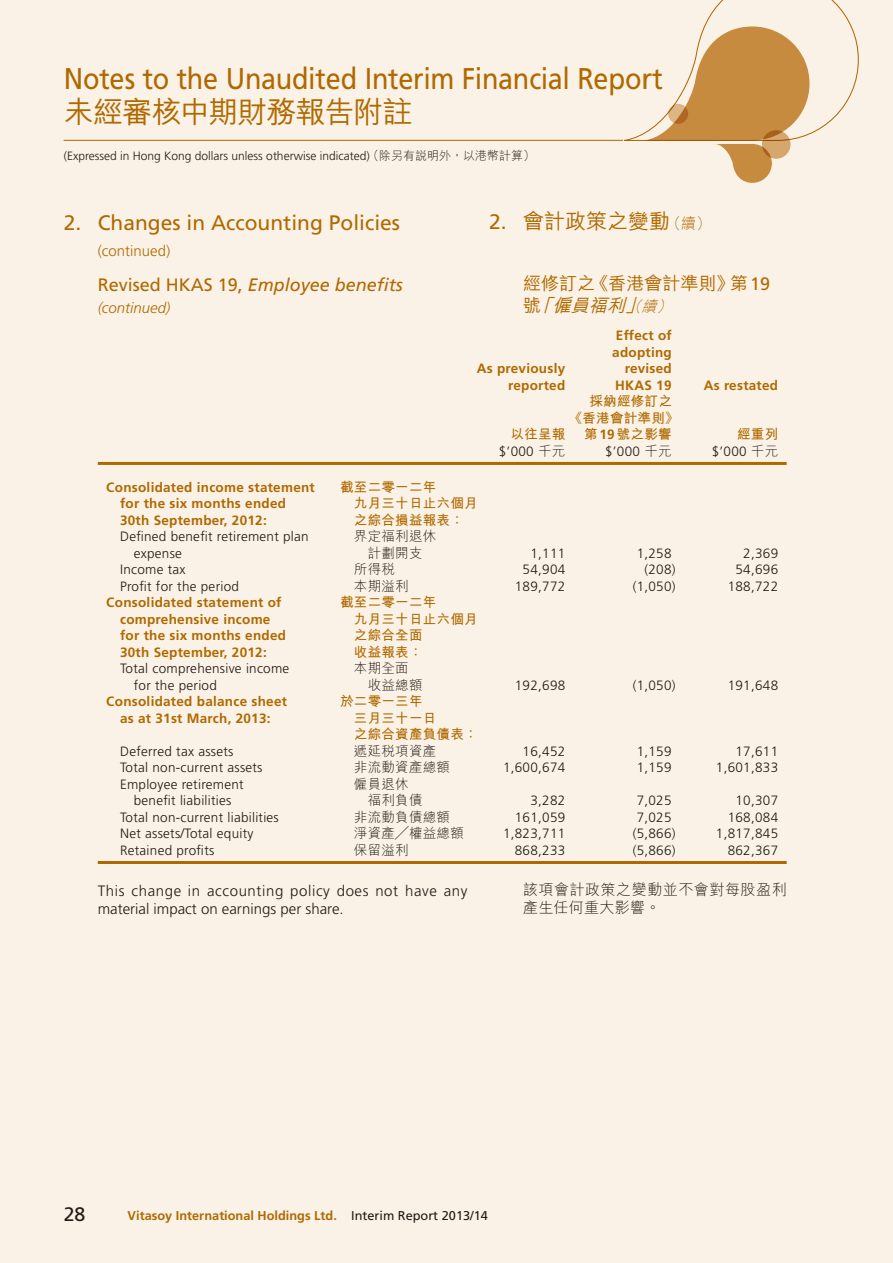
<style>
.page{position:relative;width:893px;height:1263px;background:#faf2e6}
.page>*{position:absolute;margin:0;border:0;box-sizing:border-box;transform-origin:0 0}
.t1{font:30px "Frutiger LT Std";letter-spacing:-.01em;color:#b06900;scale:.9 1}
.t2{font:500 30px "M Hei HK";letter-spacing:-.035em;color:#b06900}
.t3{font:21px "Frutiger LT Std";color:#b06900}
.t4{font:500 21px "M Hei HK";color:#b06900}
.t5{font:19.5px "Frutiger LT Std";color:#231916}
.t6{font:italic 18px "Frutiger LT Std";color:#b06900}
.t7{font:500 18px/22.5px "M Hei HK";color:#b06900}
.t8{font:300 15px/18px "Frutiger LT Std";letter-spacing:.04em;color:#231916}
.t9{font:300 15px/18px "M Hei HK";letter-spacing:.035em;color:#231916}
.t10{font:300 15px "Frutiger LT Std";color:#b06900}
.t11{font:italic 300 15px "Frutiger LT Std";color:#b06900}
.t12{font:300 13.5px "Frutiger LT Std";letter-spacing:.02em;color:#231916}
.t13{font:700 13.5px/16.5px "Frutiger LT Std";letter-spacing:.02em;color:#b06900}
.t14{font:700 13.5px/16.5px "M Hei HK";letter-spacing:.02em;color:#b06900}
.t15{font:300 13.5px "M Hei HK";letter-spacing:.02em;color:#231916}
.t16{font:700 12.75px "Frutiger LT Std";color:#b06900}
.t17{font:300 12px "Frutiger LT Std";color:#231916}
.s1{font-family:"M Hei HK"}
.s2{font-style:normal}
.s3{font-family:"Frutiger LT Std";font-weight:400}
.s4{font-weight:300;font-size:15px}
.s5{font-style:italic}
.s6{font-weight:300;font-style:italic;font-size:15px}
.s7{font-family:"Frutiger LT Std"}
.s8{font-weight:400;color:#231916}
</style>
<div class="page">
<svg style="left:620px;top:0;width:239px;height:183px"></svg>
<svg style="left:668px;top:104px;width:20px;height:20px"></svg>
<svg style="left:762px;top:130px;width:28px;height:29px"></svg>
<hr style="left:64px;top:140px;width:559px;height:1px;background:#b06900">
<hr style="left:98px;top:462px;width:689px;height:3px;background:#b06900">
<hr style="left:98px;top:861px;width:689px;height:3px;background:#b06900">
<h1 class="t1" style="left:64px;top:61px;width:667px">Notes to the Unaudited Interim Financial Report</h1>
<h1 class="t2" style="left:64px;top:90px;width:351px">未經審核中期財務報告附註</h1>
<p class="t17" style="left:64px;top:149px;width:473px">(Expressed in Hong Kong dollars unless otherwise indicated)<span class="s1">（除另有說明外，以港幣計算）</span></p>
<h2 class="t3" style="left:64px;top:210px;width:338px">2. Changes in Accounting Policies</h2>
<p class="t10" style="left:98px;top:242px;width:74px">(continued)</p>
<h3 class="t6" style="left:98px;top:274px;width:307px"><span class="s2">Revised HKAS 19,</span> Employee benefits</h3>
<p class="t11" style="left:98px;top:300px;width:74px">(continued)</p>
<h2 class="t4" style="left:489px;top:206px;width:224px"><span class="s3">2.</span> 會計政策之變動<span class="s4">（續）</span></h2>
<h3 class="t7" style="left:523px;top:270px;width:249px">經修訂之《香港會計準則》第<span class="s3">19</span>號<span class="s5">「僱員福利」</span><span class="s6">（續）</span></h3>
<p class="t13" style="left:612px;top:327px;width:61px">Effect of adopting</p>
<p class="t13" style="left:477px;top:360px;width:90px">As previously</p>
<p class="t13" style="left:625px;top:360px;width:49px">revised</p>
<p class="t13" style="left:508px;top:377px;width:59px">reported</p>
<p class="t13" style="left:615px;top:377px;width:58px">HKAS 19</p>
<p class="t13" style="left:704px;top:377px;width:76px">As restated</p>
<p class="t14" style="left:569px;top:392px;width:111px;text-indent:21px">採納經修訂之《香港會計準則》</p>
<p class="t14" style="left:510px;top:425px;width:56px">以往呈報</p>
<p class="t14" style="left:584px;top:425px;width:89px">第<span class="s7">19</span>號之影響</p>
<p class="t14" style="left:737px;top:425px;width:43px">經重列</p>
<p class="t12" style="left:499px;top:443px;width:68px">$’000 <span class="s1">千元</span></p>
<p class="t12" style="left:605px;top:443px;width:68px">$’000 <span class="s1">千元</span></p>
<p class="t12" style="left:712px;top:443px;width:68px">$’000 <span class="s1">千元</span></p>
<p class="t13" style="left:106px;top:479px;width:210px">Consolidated income statement</p>
<p class="t14" style="left:340px;top:477px;width:98px">截至二零一二年</p>
<p class="t13" style="left:120px;top:495px;width:167px">for the six months ended</p>
<p class="t14" style="left:354px;top:494px;width:125px">九月三十日止六個月</p>
<p class="t13" style="left:120px;top:512px;width:148px">30th September, 2012:</p>
<p class="t14" style="left:354px;top:510px;width:111px">之綜合損益報表：</p>
<p class="t12" style="left:120px;top:529px;width:190px">Defined benefit retirement plan</p>
<p class="t15" style="left:354px;top:529px;width:84px">界定福利退休</p>
<p class="t12" style="left:134px;top:545px;width:50px">expense</p>
<p class="t15" style="left:368px;top:546px;width:56px">計劃開支</p>
<p class="t12" style="left:530px;top:545px;width:36px">1,111</p>
<p class="t12" style="left:637px;top:545px;width:36px">1,258</p>
<p class="t12" style="left:743px;top:545px;width:36px">2,369</p>
<p class="t12" style="left:120px;top:562px;width:67px">Income tax</p>
<p class="t15" style="left:354px;top:562px;width:43px">所得稅</p>
<p class="t12" style="left:523px;top:562px;width:44px">54,904</p>
<p class="t12" style="left:644px;top:562px;width:33px">(208)</p>
<p class="t12" style="left:735px;top:562px;width:44px">54,696</p>
<p class="t12" style="left:120px;top:578px;width:120px">Profit for the period</p>
<p class="t15" style="left:354px;top:579px;width:56px">本期溢利</p>
<p class="t12" style="left:515px;top:578px;width:52px">189,772</p>
<p class="t12" style="left:633px;top:578px;width:44px">(1,050)</p>
<p class="t12" style="left:728px;top:578px;width:52px">188,722</p>
<p class="t13" style="left:106px;top:594px;width:177px">Consolidated statement of</p>
<p class="t14" style="left:340px;top:593px;width:98px">截至二零一二年</p>
<p class="t13" style="left:120px;top:611px;width:152px">comprehensive income</p>
<p class="t14" style="left:354px;top:609px;width:125px">九月三十日止六個月</p>
<p class="t13" style="left:120px;top:627px;width:167px">for the six months ended</p>
<p class="t14" style="left:354px;top:626px;width:70px">之綜合全面</p>
<p class="t13" style="left:120px;top:644px;width:148px">30th September, 2012:</p>
<p class="t14" style="left:354px;top:642px;width:70px">收益報表：</p>
<p class="t12" style="left:120px;top:661px;width:171px">Total comprehensive income</p>
<p class="t15" style="left:354px;top:661px;width:56px">本期全面</p>
<p class="t12" style="left:134px;top:677px;width:85px">for the period</p>
<p class="t15" style="left:368px;top:678px;width:56px">收益總額</p>
<p class="t12" style="left:515px;top:677px;width:52px">192,698</p>
<p class="t12" style="left:633px;top:677px;width:44px">(1,050)</p>
<p class="t12" style="left:728px;top:677px;width:52px">191,648</p>
<p class="t13" style="left:106px;top:693px;width:182px">Consolidated balance sheet</p>
<p class="t14" style="left:340px;top:692px;width:84px">於二零一三年</p>
<p class="t13" style="left:120px;top:710px;width:152px">as at 31st March, 2013:</p>
<p class="t14" style="left:354px;top:708px;width:125px">三月三十一日<br>之綜合資產負債表：</p>
<p class="t12" style="left:120px;top:743px;width:115px">Deferred tax assets</p>
<p class="t15" style="left:354px;top:744px;width:84px">遞延稅項資產</p>
<p class="t12" style="left:523px;top:743px;width:44px">16,452</p>
<p class="t12" style="left:637px;top:743px;width:36px">1,159</p>
<p class="t12" style="left:735px;top:743px;width:44px">17,611</p>
<p class="t12" style="left:120px;top:760px;width:144px">Total non-current assets</p>
<p class="t15" style="left:354px;top:760px;width:98px">非流動資產總額</p>
<p class="t12" style="left:503px;top:760px;width:64px">1,600,674</p>
<p class="t12" style="left:637px;top:760px;width:36px">1,159</p>
<p class="t12" style="left:716px;top:760px;width:64px">1,601,833</p>
<p class="t12" style="left:120px;top:776px;width:125px">Employee retirement</p>
<p class="t15" style="left:354px;top:777px;width:56px">僱員退休</p>
<p class="t12" style="left:134px;top:793px;width:99px">benefit liabilities</p>
<p class="t15" style="left:368px;top:793px;width:56px">福利負債</p>
<p class="t12" style="left:530px;top:793px;width:36px">3,282</p>
<p class="t12" style="left:637px;top:793px;width:36px">7,025</p>
<p class="t12" style="left:735px;top:793px;width:44px">10,307</p>
<p class="t12" style="left:120px;top:809px;width:160px">Total non-current liabilities</p>
<p class="t15" style="left:354px;top:810px;width:98px">非流動負債總額</p>
<p class="t12" style="left:515px;top:809px;width:52px">161,059</p>
<p class="t12" style="left:637px;top:809px;width:36px">7,025</p>
<p class="t12" style="left:728px;top:809px;width:52px">168,084</p>
<p class="t12" style="left:120px;top:826px;width:135px">Net assets/Total equity</p>
<p class="t15" style="left:354px;top:826px;width:111px">淨資產╱權益總額</p>
<p class="t12" style="left:503px;top:826px;width:64px">1,823,711</p>
<p class="t12" style="left:633px;top:826px;width:44px">(5,866)</p>
<p class="t12" style="left:716px;top:826px;width:64px">1,817,845</p>
<p class="t12" style="left:120px;top:842px;width:96px">Retained profits</p>
<p class="t15" style="left:354px;top:843px;width:56px">保留溢利</p>
<p class="t12" style="left:515px;top:842px;width:52px">868,233</p>
<p class="t12" style="left:633px;top:842px;width:44px">(5,866)</p>
<p class="t12" style="left:728px;top:842px;width:52px">862,367</p>
<p class="t8" style="left:98px;top:882px;width:371px">This change in accounting policy does not have any material impact on earnings per share.</p>
<p class="t9" style="left:523px;top:880px;width:265px">該項會計政策之變動並不會對每股盈利產生任何重大影響。</p>
<h3 class="t5" style="left:64px;top:1202px;width:23px">28</h3>
<p class="t16" style="left:128px;top:1208px;width:362px">Vitasoy International Holdings Ltd. <span class="s8">Interim Report 2013/14</span></p>
</div>
